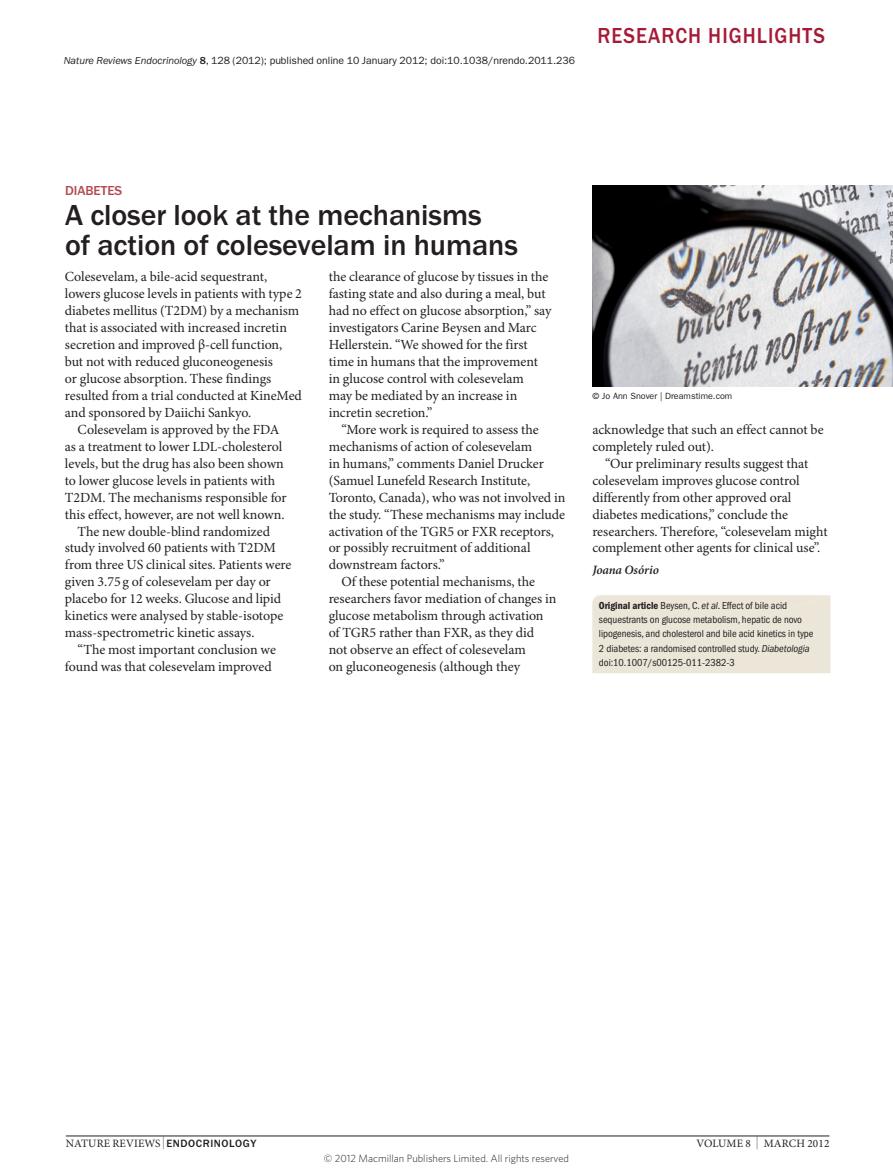
<style>
.page{position:relative;width:893px;height:1174px;background:#fff}
.page>*{position:absolute;margin:0;border:0;box-sizing:border-box;transform-origin:0 0}
.Title{font:500 30px/30px "ITC Franklin Gothic Std";letter-spacing:-.005em;color:#231f20}
.t1{font:500 22.5px "ITC Franklin Gothic Std";letter-spacing:.05em;color:#a71a37;scale:.9 1}
.Body_text{font:13.95px/17px "Minion Pro";letter-spacing:-.005em;color:#231f20}
.Body_first{font:13.95px/17px "Minion Pro";letter-spacing:-.005em;color:#231f20}
.Strapline{font:500 13.5px "ITC Franklin Gothic Std";letter-spacing:-.005em;color:#b44a50}
.Authors{font:italic 600 12.75px "Minion Pro";letter-spacing:-.005em;color:#231f20}
.t2{font:11.25px "Minion Pro";letter-spacing:.01em;color:#231f20}
.References{font:condensed 10.5px/14.2px "ITC Franklin Gothic Std";letter-spacing:-.005em;color:#231f20}
.Citation_line{font:10.5px "ITC Franklin Gothic Std";letter-spacing:-.005em;color:#231f20}
.t3{font:300 10.5px "Whitney";color:#231f20}
.Figure_credit{font:9px "ITC Franklin Gothic Std";color:#231f20}
.s1{font-style:italic}
.s2{font-weight:500}
.s3{font-family:"ITC Franklin Gothic Std Dm Cd";font-stretch:normal}
.s4{font-size:12.9px}
.s5{font-family:"ITC Franklin Gothic Std";font-weight:500;font-size:10.95px}
</style>
<div class="page">
<hr style="left:66px;top:1135px;width:763px;height:1px;background:#231f20">
<div style="left:592px;top:595px;width:238px;height:78px;background:#ece6d9"></div>
<img style="left:592px;top:186px;width:301px;height:201px">
<p class="Citation_line" style="left:64px;top:54px;width:513px"><span class="s1">Nature Reviews Endocrinology</span> <span class="s2">8</span>, 128 (2012); published online 10 January 2012; doi:10.1038/nrendo.2011.236</p>
<p class="t1" style="left:598px;top:22px;width:254px">RESEARCH HIGHLIGHTS</p>
<p class="Strapline" style="left:65px;top:183px;width:59px">DIABETES</p>
<p class="Title" style="left:65px;top:200px;width:454px">A closer look at the mechanisms<br>of action of colesevelam in humans</p>
<p class="Body_first" style="left:65px;top:269px;width:239px">Colesevelam, a bile-acid sequestrant, lowers glucose levels in patients with type 2 diabetes mellitus (T2DM) by a mechanism that is associated with increased incretin secretion and improved β-cell function, but not with reduced gluconeogenesis<br>or glucose absorption. These findings resulted from a trial conducted at KineMed and sponsored by Daiichi Sankyo.</p>
<p class="Body_text" style="left:65px;top:421px;width:223px;text-indent:13px">Colesevelam is approved by the FDA as a treatment to lower LDL-cholesterol levels, but the drug has also been shown to lower glucose levels in patients with T2DM. The mechanisms responsible for this effect, however, are not well known.</p>
<p class="Body_text" style="left:65px;top:523px;width:228px;text-indent:13px">The new double-blind randomized study involved 60 patients with T2DM from three US clinical sites. Patients were given 3.75g of colesevelam per day or placebo for 12 weeks. Glucose and lipid kinetics were analysed by stable-isotope mass-spectrometric kinetic assays.</p>
<p class="Body_text" style="left:65px;top:642px;width:213px;text-indent:13px">“The most important conclusion we found was that colesevelam improved</p>
<p class="Body_text" style="left:329px;top:269px;width:224px">the clearance of glucose by tissues in the fasting state and also during a meal, but had no effect on glucose absorption,” say investigators Carine Beysen and Marc Hellerstein. “We showed for the first time in humans that the improvement in glucose control with colesevelam<br>may be mediated by an increase in incretin secretion.”</p>
<p class="Body_text" style="left:329px;top:421px;width:238px;text-indent:13px">“More work is required to assess the mechanisms of action of colesevelam<br>in humans,” comments Daniel Drucker (Samuel Lunefeld Research Institute, Toronto, Canada), who was not involved in the study. “These mechanisms may include activation of the TGR5 or FXR receptors, or possibly recruitment of additional downstream factors.”</p>
<p class="Body_text" style="left:329px;top:574px;width:229px;text-indent:13px">Of these potential mechanisms, the researchers favor mediation of changes in glucose metabolism through activation of TGR5 rather than FXR, as they did<br>not observe an effect of colesevelam<br>on gluconeogenesis (although they</p>
<p class="Figure_credit" style="left:592px;top:391px;width:141px">© Jo Ann Snover | Dreamstime.com</p>
<p class="Body_text" style="left:592px;top:421px;width:233px">acknowledge that such an effect cannot be completely ruled out).</p>
<p class="Body_text" style="left:592px;top:455px;width:237px;text-indent:13px">“Our preliminary results suggest that colesevelam improves glucose control differently from other approved oral diabetes medications,” conclude the researchers. Therefore, “colesevelam might complement other agents for clinical use”.</p>
<p class="Authors" style="left:592px;top:562px;width:68px">Joana Osório</p>
<p class="References" style="left:599px;top:598px;width:216px"><span class="s3">Original article</span> Beysen, C. <span class="s1">et al.</span> Effect of bile acid sequestrants on glucose metabolism, hepatic de novo lipogenesis, and cholesterol and bile acid kinetics in type 2 diabetes: a randomised controlled study. <span class="s1">Diabetologia </span>doi:10.1007/s00125-011-2382-3</p>
<p class="t2" style="left:66px;top:1136px;width:192px">NATURE REVIEWS <span class="s4">|</span> <span class="s5">ENDOCRINOLOGY</span></p>
<p class="t2" style="left:696px;top:1136px;width:134px">VOLUME 8 <span class="s4">|</span> MARCH 2012</p>
<p class="t3" style="left:324px;top:1151px;width:247px">© 2012 Macmillan Publishers Limited. All rights reserved</p>
</div>
